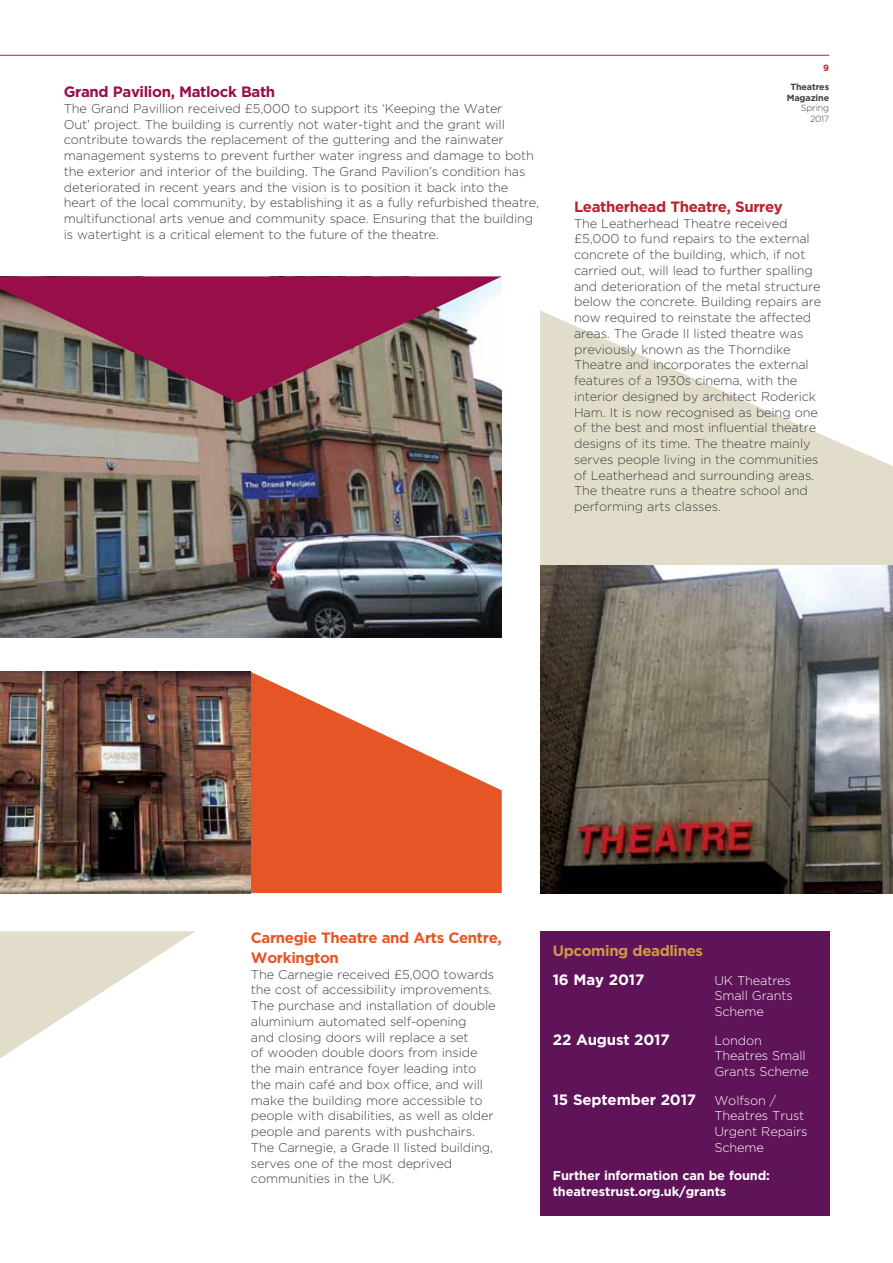
<style>
.page{position:relative;width:893px;height:1263px;background:#fff}
.page>*{position:absolute;margin:0;border:0;box-sizing:border-box;transform-origin:0 0}
.t1{font:700 15px/19.5px "Gotham";letter-spacing:-.025em;color:#e65526}
.t2{font:700 15px "Gotham";letter-spacing:-.01em;color:#fff}
.t3{font:700 15px/28.5px "Gotham";letter-spacing:-.025em;color:#d29847}
.t4{font:700 15px "Gotham";letter-spacing:-.025em;color:#970e48}
.t5{font:700 15px "Gotham";letter-spacing:-.025em;color:#b8232f}
.t6{font:300 12.75px/15.8px "Gotham";letter-spacing:-.01em;color:#414042}
.t7{font:300 12.75px/15.8px "Gotham";letter-spacing:-.01em;color:#fff}
.t8{font:700 12.75px/15.8px "Gotham";letter-spacing:-.01em;color:#fff}
.t9{font:300 9px/10.5px "Gotham";letter-spacing:-.015em;color:#414042;text-align:right}
.t10{font:700 9px/19px "Gotham";letter-spacing:-.015em;color:#414042;text-align:right}
.s1{color:#b8232f}
.s2{font-weight:700}
.s3{color:#fff}
.s4{font-weight:300;font-size:12.75px}
</style>
<div class="page">
<svg style="left:540px;top:310px;width:353px;height:256px;fill:#e2ddcb"></svg>
<svg style="left:0;top:931px;width:195px;height:127px"></svg>
<svg style="left:251px;top:672px;width:251px;height:221px;fill:#e65526"></svg>
<hr style="left:0;top:55px;width:829px;height:1px;background:#b8232f">
<div style="left:540px;top:931px;width:289px;height:285px;background:#5f1358"></div>
<img style="left:0;top:403px;width:502px;height:235px">
<img style="left:0;top:672px;width:251px;height:221px">
<img style="left:540px;top:566px;width:353px;height:327px">
<svg style="left:0;top:276px;width:502px;height:127px;background:#90465f"></svg>
<p class="t4" style="left:64px;top:82px;width:213px">Grand Pavilion, Matlock Bath</p>
<p class="t6" style="left:64px;top:100px;width:477px">The Grand Pavillion received £5,000 to support its ‘Keeping the Water<br>Out’ project. The building is currently not water-tight and the grant will contribute towards the replacement of the guttering and the rainwater management systems to prevent further water ingress and damage to both the exterior and interior of the building. The Grand Pavilion’s condition has deteriorated in recent years and the vision is to position it back into the heart of the local community, by establishing it as a fully refurbished theatre, multifunctional arts venue and community space. Ensuring that the building is watertight is a critical element to the future of the theatre.</p>
<p class="t10" style="left:790px;top:58px;width:40px"><span class="s1">9<br></span>Theatres</p>
<p class="t9" style="left:787px;top:92px;width:44px"><span class="s2">Magazine<br></span>Spring<br>2017</p>
<p class="t5" style="left:574px;top:197px;width:210px">Leatherhead Theatre, Surrey</p>
<p class="t6" style="left:574px;top:215px;width:249px">The Leatherhead Theatre received £5,000 to fund repairs to the external concrete of the building, which, if not carried out, will lead to further spalling and deterioration of the metal structure below the concrete. Building repairs are now required to reinstate the affected areas. The Grade II listed theatre was previously known as the Thorndike Theatre and incorporates the external features of a 1930s cinema, with the interior designed by architect Roderick Ham. It is now recognised as being one of the best and most influential theatre designs of its time. The theatre mainly serves people living in the communities of Leatherhead and surrounding areas.<br>The theatre runs a theatre school and performing arts classes.</p>
<p class="t1" style="left:251px;top:928px;width:252px">Carnegie Theatre and Arts Centre,<br>Workington</p>
<p class="t6" style="left:251px;top:966px;width:246px">The Carnegie received £5,000 towards the cost of accessibility improvements.<br>The purchase and installation of double aluminium automated self-opening<br>and closing doors will replace a set<br>of wooden double doors from inside the main entrance foyer leading into the main café and box office, and will make the building more accessible to people with disabilities, as well as older people and parents with pushchairs.<br>The Carnegie, a Grade II listed building, serves one of the most deprived communities in the UK.</p>
<p class="t3" style="left:553px;top:936px;width:152px">Upcoming deadlines<br><span class="s3">16 May 2017</span></p>
<p class="t7" style="left:714px;top:972px;width:80px">UK Theatres<br>Small Grants<br>Scheme</p>
<p class="t2" style="left:553px;top:1029px;width:118px">22 August 2017</p>
<p class="t7" style="left:714px;top:1032px;width:96px">London<br>Theatres Small<br>Grants Scheme</p>
<p class="t2" style="left:553px;top:1089px;width:225px">15 September 2017 <span class="s4">Wolfson /</span></p>
<p class="t7" style="left:714px;top:1107px;width:95px">Theatres Trust<br>Urgent Repairs<br>Scheme</p>
<p class="t8" style="left:553px;top:1168px;width:219px">Further information can be found: theatrestrust.org.uk/grants</p>
</div>
